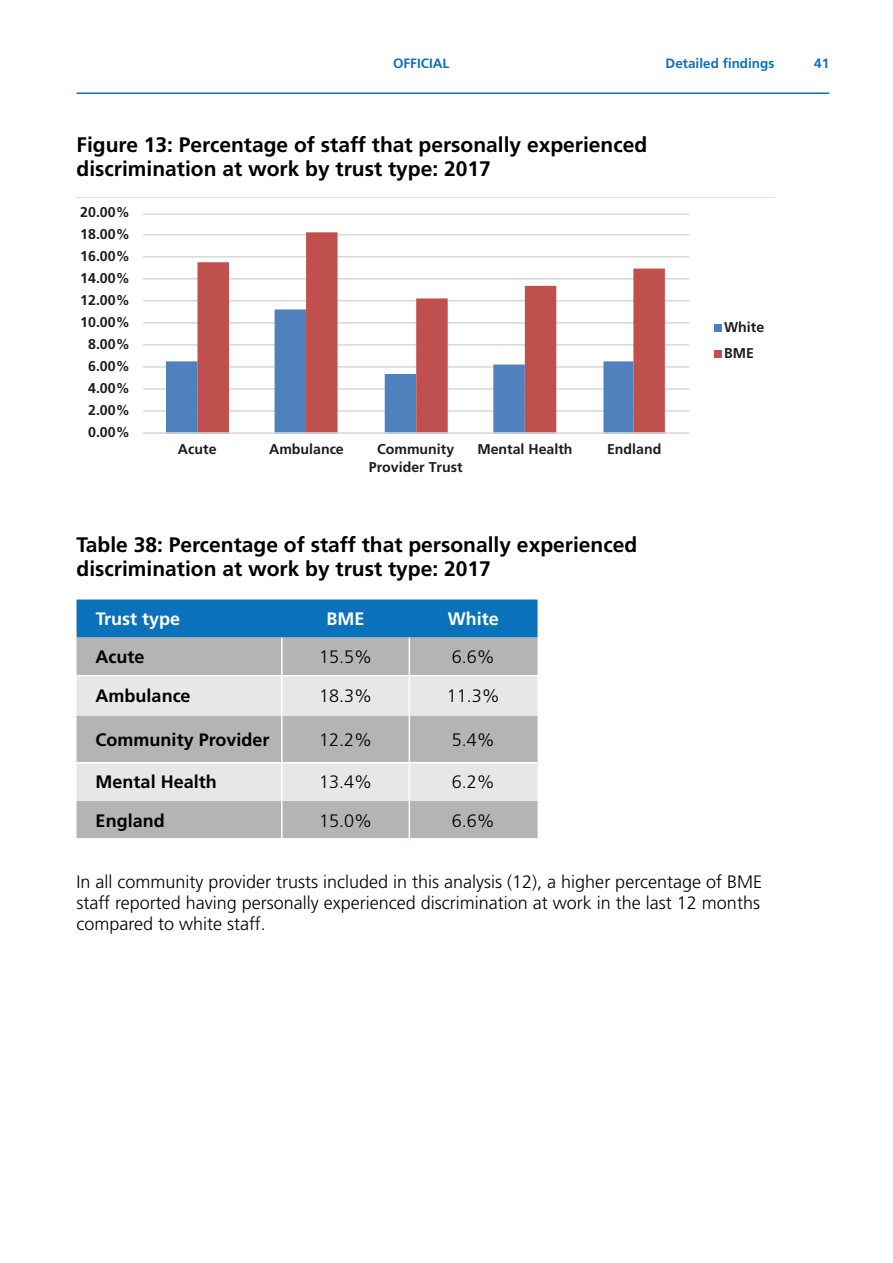
<style>
.page{position:relative;width:893px;height:1263px;background:#fff}
.page>*{position:absolute;margin:0;border:0;box-sizing:border-box;transform-origin:0 0}
.t1{font:700 21px/24px "Frutiger LT Std";color:#000}
.t2{font:300 18px/21px "Frutiger LT Std";color:#000;text-align:justify}
.t3{font:700 18px "Frutiger LT Std";color:#000}
.t4{font:700 18px "Frutiger LT Std";color:#fff}
.t5{font:700 14.1px/17.2px "Frutiger LT Std";color:#1d1d1b;text-align:center}
.t6{font:700 13.5px "Frutiger LT Std";color:#0a72ba}
</style>
<div class="page">
<svg style="left:143px;top:213px;width:579px;height:221px"></svg>
<div style="left:77px;top:599px;width:461px;height:39px;background:#0a72ba"></div>
<div style="left:77px;top:638px;width:461px;height:200px;background:#b5b3b3"></div>
<svg style="left:77px;top:676px;width:461px;height:125px;background:#d4d3d4"></svg>
<hr style="left:281px;top:638px;width:2px;height:37px;background:#fff">
<hr style="left:77px;top:675px;width:205px;height:1px;background:#fff">
<hr style="left:282px;top:675px;width:127px;height:1px;background:#fff">
<hr style="left:281px;top:676px;width:2px;height:40px;background:#fff">
<hr style="left:281px;top:716px;width:2px;height:46px;background:#fff">
<hr style="left:77px;top:762px;width:205px;height:1px;background:#fff">
<hr style="left:282px;top:762px;width:127px;height:1px;background:#fff">
<hr style="left:281px;top:763px;width:2px;height:38px;background:#fff">
<hr style="left:281px;top:801px;width:2px;height:37px;background:#fff">
<hr style="left:409px;top:638px;width:1px;height:37px;background:#fff">
<hr style="left:409px;top:676px;width:1px;height:40px;background:#fff">
<hr style="left:409px;top:716px;width:1px;height:46px;background:#fff">
<hr style="left:409px;top:763px;width:1px;height:38px;background:#fff">
<hr style="left:409px;top:801px;width:1px;height:37px;background:#fff">
<hr style="left:409px;top:675px;width:129px;height:1px;background:#fff">
<hr style="left:409px;top:762px;width:129px;height:1px;background:#fff">
<hr style="left:77px;top:92px;width:752px;height:2px;background:#0a72ba">
<p class="t6" style="left:393px;top:56px;width:58px">OFFICIAL</p>
<p class="t6" style="left:666px;top:56px;width:110px">Detailed findings</p>
<p class="t6" style="left:814px;top:56px;width:17px">41</p>
<p class="t1" style="left:77px;top:133px;width:572px">Figure 13: Percentage of staff that personally experienced discrimination at work by trust type: 2017</p>
<p class="t5" style="left:80px;top:203px;width:51px">20.00%</p>
<p class="t5" style="left:80px;top:225px;width:51px">18.00%</p>
<p class="t5" style="left:80px;top:247px;width:51px">16.00%</p>
<p class="t5" style="left:80px;top:269px;width:51px">14.00%</p>
<p class="t5" style="left:80px;top:291px;width:51px">12.00%</p>
<p class="t5" style="left:80px;top:313px;width:51px">10.00%</p>
<p class="t5" style="left:88px;top:335px;width:43px">8.00%</p>
<p class="t5" style="left:88px;top:357px;width:43px">6.00%</p>
<p class="t5" style="left:88px;top:379px;width:43px">4.00%</p>
<p class="t5" style="left:88px;top:401px;width:43px">2.00%</p>
<p class="t5" style="left:88px;top:423px;width:43px">0.00%</p>
<p class="t5" style="left:178px;top:441px;width:40px">Acute</p>
<p class="t5" style="left:269px;top:441px;width:76px">Ambulance</p>
<p class="t5" style="left:369px;top:441px;width:95px">Community<br>Provider Trust</p>
<p class="t5" style="left:477px;top:441px;width:97px">Mental Health</p>
<p class="t5" style="left:607px;top:441px;width:56px">Endland</p>
<p class="t1" style="left:77px;top:532px;width:562px">Table 38: Percentage of staff that personally experienced discrimination at work by trust type: 2017</p>
<p class="t4" style="left:96px;top:608px;width:86px">Trust type</p>
<p class="t4" style="left:327px;top:608px;width:39px">BME</p>
<p class="t4" style="left:448px;top:608px;width:53px">White</p>
<p class="t3" style="left:96px;top:646px;width:50px">Acute</p>
<p class="t2" style="left:319px;top:647px;width:55px">15.5%</p>
<p class="t2" style="left:452px;top:647px;width:45px">6.6%</p>
<p class="t3" style="left:96px;top:685px;width:97px">Ambulance</p>
<p class="t2" style="left:319px;top:686px;width:55px">18.3%</p>
<p class="t2" style="left:447px;top:686px;width:55px">11.3%</p>
<p class="t3" style="left:96px;top:729px;width:175px">Community Provider</p>
<p class="t2" style="left:319px;top:729px;width:55px">12.2%</p>
<p class="t2" style="left:452px;top:729px;width:45px">5.4%</p>
<p class="t3" style="left:96px;top:772px;width:123px">Mental Health</p>
<p class="t2" style="left:319px;top:772px;width:55px">13.4%</p>
<p class="t2" style="left:452px;top:772px;width:45px">6.2%</p>
<p class="t3" style="left:96px;top:810px;width:71px">England</p>
<p class="t2" style="left:319px;top:810px;width:55px">15.0%</p>
<p class="t2" style="left:452px;top:810px;width:45px">6.6%</p>
<p class="t5" style="left:724px;top:313px;width:42px;line-height:26.7px;text-align:left">White<br>BME</p>
<p class="t2" style="left:77px;top:871px;width:687px">In all community provider trusts included in this analysis (12), a higher percentage of BME staff reported having personally experienced discrimination at work in the last 12 months compared to white staff.</p>
</div>
